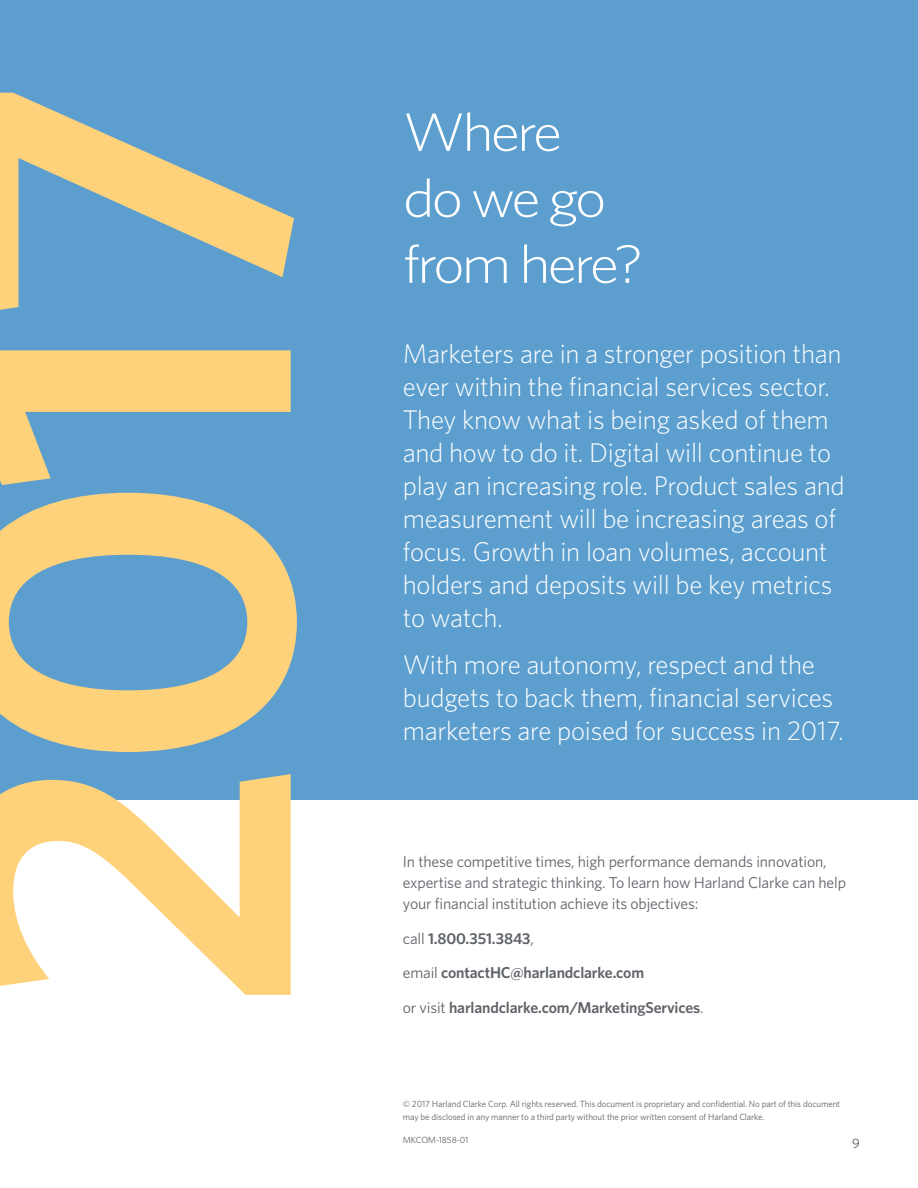
<style>
.page{position:relative;width:918px;height:1188px;background:#fff}
.page>*{position:absolute;margin:0;border:0;box-sizing:border-box;transform-origin:0 0}
.t1{font:600 480.9px "Whitney";color:#fed17b}
.t2{font:300 54px/66px "Whitney";letter-spacing:-.05em;color:#fff;scale:1.12 1}
.t3{font:300 27px/33px "Whitney";letter-spacing:-.01em;color:#fff}
.t4{font:15.75px/21px "Whitney";letter-spacing:-.01em;color:#5f6369}
.t5{font:600 15.75px/34.5px "Whitney";letter-spacing:-.01em;color:#5f6369}
.t6{font:300 13.5px "Whitney";color:#231f20}
.t7{font:9px/13.5px "Whitney";letter-spacing:-.01em;color:#5f6369}
.s1{font-weight:400}
</style>
<div class="page">
<div style="left:0;top:0;width:918px;height:800px;background:#5c9fcf"></div>
<h1 class="t1" style="left:-197px;top:1015px;width:944px;rotate:-90deg">2017</h1>
<h2 class="t2" style="left:403px;top:97px;width:216px">Where<br>do we go from here?</h2>
<p class="t3" style="left:403px;top:336px;width:443px">Marketers are in a stronger position than ever within the financial services sector.<br>They know what is being asked of them and how to do it. Digital will continue to play an increasing role. Product sales and measurement will be increasing areas of focus. Growth in loan volumes, account holders and deposits will be key metrics to watch.</p>
<p class="t3" style="left:403px;top:647px;width:443px">With more autonomy, respect and the budgets to back them, financial services marketers are poised for success in 2017.</p>
<p class="t4" style="left:403px;top:851px;width:445px">In these competitive times, high performance demands innovation, expertise and strategic thinking. To learn how Harland Clarke can help your financial institution achieve its objectives:</p>
<p class="t5" style="left:403px;top:921px;width:302px"><span class="s1">call</span> 1.800.351.3843<span class="s1">,<br>email</span> contactHC@harlandclarke.com<br><span class="s1">or visit</span> harlandclarke.com/MarketingServices<span class="s1">.</span></p>
<p class="t7" style="left:403px;top:1097px;width:439px">© 2017 Harland Clarke Corp. All rights reserved. This document is proprietary and confidential. No part of this document may be disclosed in any manner to a third party without the prior written consent of Harland Clarke.</p>
<p class="t7" style="left:403px;top:1133px;width:67px">MKCOM-1858-01</p>
<p class="t6" style="left:852px;top:1134px;width:9px">9</p>
</div>
